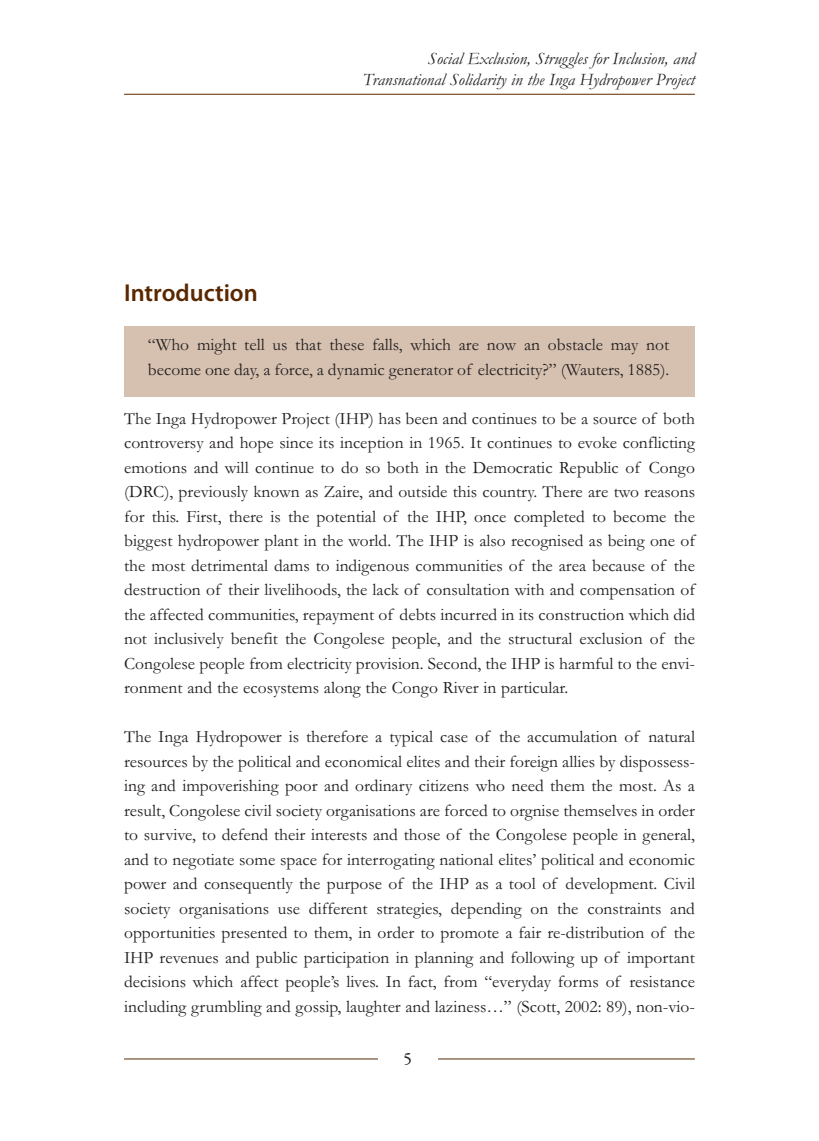
<style>
.page{position:relative;width:819px;height:1141px;background:#fff}
.page>*{position:absolute;margin:0;border:0;box-sizing:border-box;transform-origin:0 0}
.t1{font:600 24.5px "Myriad Pro";color:#592800}
.t2{font:17.5px/24.5px "Garamond";color:#231f20;text-align:justify}
.t3{font:italic 17.5px/21px "Garamond";color:#231f20;text-align:right}
.t4{font:17.5px "Garamond Premr Pro";color:#231f20}
</style>
<div class="page">
<hr style="left:124px;top:1058px;width:570px;height:1px;background:#592800">
<hr style="left:124px;top:94px;width:570px;height:1px;background:#592800">
<div style="left:378px;top:1052px;width:59px;height:34px;background:#fff"></div>
<div style="left:124px;top:326px;width:570px;height:70px;background:#d6c1b0"></div>
<p class="t3" style="left:362px;top:49px;width:334px">Social Exclusion, Struggles for Inclusion, and<br>Transnational Solidarity in the Inga Hydropower Project</p>
<h1 class="t1" style="left:124px;top:284px;width:135px">Introduction</h1>
<p class="t2" style="left:148px;top:334px;width:523px">“Who might tell us that these falls, which are now an obstacle may not become one day, a force, a dynamic generator of electricity?” (Wauters, 1885).</p>
<p class="t2" style="left:124px;top:408px;width:572px">The Inga Hydropower Project (IHP) has been and continues to be a source of both controversy and hope since its inception in 1965. It continues to evoke conflicting emotions and will continue to do so both in the Democratic Republic of Congo (DRC), previously known as Zaire, and outside this country. There are two reasons for this. First, there is the potential of the IHP, once completed to become the biggest hydropower plant in the world. The IHP is also recognised as being one of the most detrimental dams to indigenous communities of the area because of the destruction of their livelihoods, the lack of consultation with and compensation of the affected communities, repayment of debts incurred in its construction which did not inclusively benefit the Congolese people, and the structural exclusion of the Congolese people from electricity provision. Second, the IHP is harmful to the envi&shy;ronment and the ecosystems along the Congo River in particular.</p>
<p class="t2" style="left:124px;top:726px;width:572px">The Inga Hydropower is therefore a typical case of the accumulation of natural resources by the political and economical elites and their foreign allies by dispossess&shy;ing and impoverishing poor and ordinary citizens who need them the most. As a result, Congolese civil society organisations are forced to orgnise themselves in order to survive, to defend their interests and those of the Congolese people in general, and to negotiate some space for interrogating national elites’ political and economic power and consequently the purpose of the IHP as a tool of development. Civil society organisations use different strategies, depending on the constraints and opportunities presented to them, in order to promote a fair re-distribution of the IHP revenues and public participation in planning and following up of important decisions which affect people’s lives. In fact, from “everyday forms of resistance including grumbling and gossip, laughter and laziness…” (Scott, 2002: 89), non-vio-</p>
<p class="t4" style="left:403px;top:1048px;width:10px">5</p>
</div>
